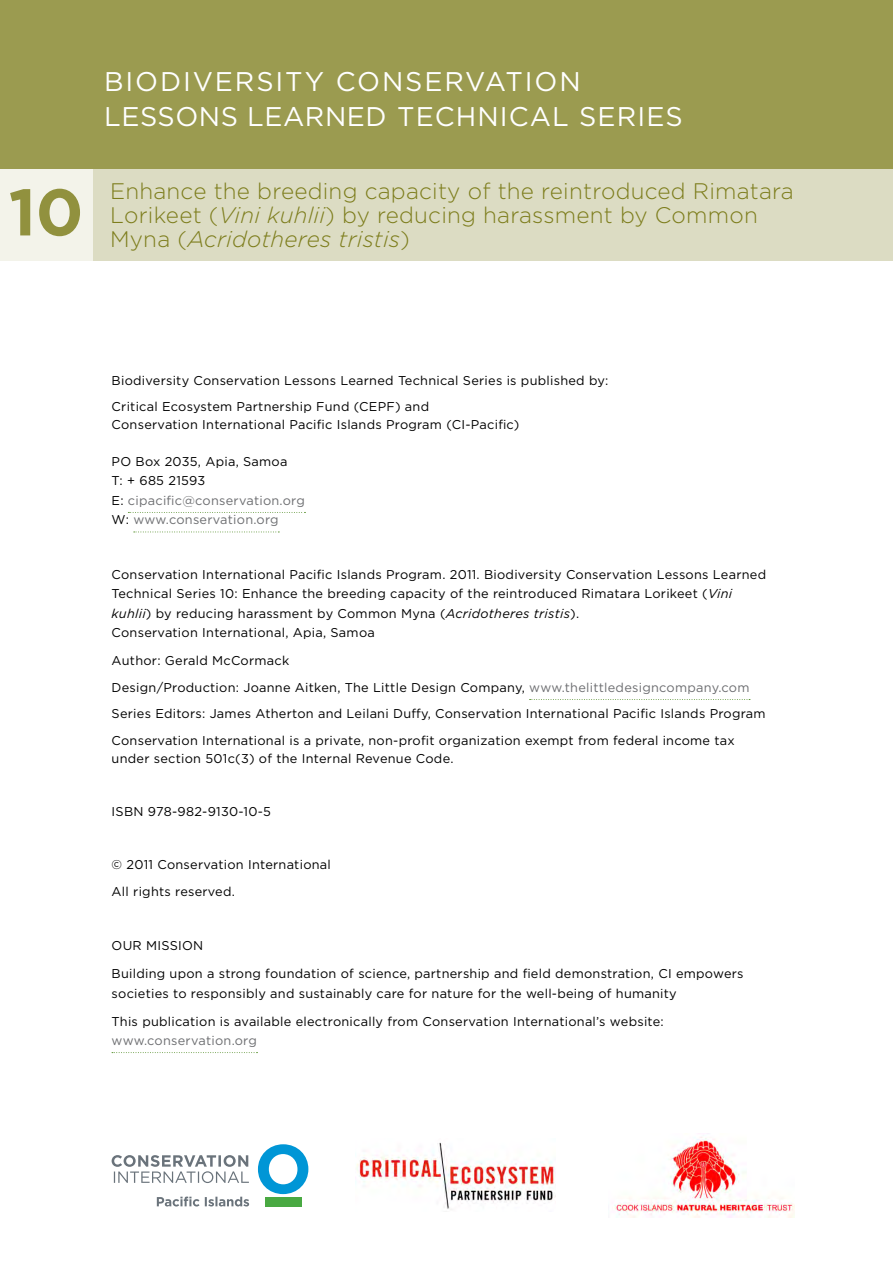
<style>
.page{position:relative;width:893px;height:1263px;background:#fff}
.page>*{position:absolute;margin:0;border:0;box-sizing:border-box;transform-origin:0 0}
.t1{font:700 65.7px "Gotham";color:#91913e}
.t2{font:27px/34.5px "Gotham";letter-spacing:.04em;color:#fff}
.t3{font:300 22.5px/24px "Gotham";letter-spacing:.01em;color:#7d7d1c}
.t4{font:12.75px/26.5px "Gotham";letter-spacing:.02em;color:#000}
.t5{font:12.75px/19.5px "Gotham";letter-spacing:.02em;color:#6d6e71}
.s1{font-style:italic}
.s2{color:#000}
.s3{color:#6d6e71}
</style>
<div class="page">
<svg style="left:258px;top:1144px;width:50px;height:50px"></svg>
<div style="left:265px;top:1197px;width:37px;height:10px;background:#49a942"></div>
<div style="left:0;top:0;width:893px;height:260px;background:#9b9b50"></div>
<div style="left:0;top:169px;width:893px;height:91px;background:#dcdcc3"></div>
<div style="left:0;top:169px;width:92px;height:91px;background:#f3f3ea"></div>
<img style="left:357px;top:1142px;width:198px;height:68px">
<svg style="left:157px;top:1196px;width:92px;height:10px"></svg>
<svg style="left:112px;top:1155px;width:137px;height:28px"></svg>
<svg style="left:128px;top:512px;width:177px;height:1px"></svg>
<svg style="left:134px;top:532px;width:145px;height:1px"></svg>
<svg style="left:530px;top:699px;width:220px;height:1px"></svg>
<svg style="left:112px;top:1052px;width:146px;height:1px"></svg>
<img style="left:614px;top:1133px;width:180px;height:84px">
<h1 class="t1" style="left:9px;top:169px;width:77px">10</h1>
<h2 class="t2" style="left:104px;top:64px;width:580px">BIODIVERSITY CONSERVATION<br>LESSONS LEARNED TECHNICAL SERIES</h2>
<h3 class="t3" style="left:110px;top:179px;width:685px">Enhance the breeding capacity of the reintroduced Rimatara<br>Lorikeet (<span class="s1">Vini kuhlii</span>) by reducing harassment by Common<br>Myna (<span class="s1">Acridotheres tristis</span>)</h3>
<p class="t4" style="left:112px;top:367px;width:498px">Biodiversity Conservation Lessons Learned Technical Series is published by:<br>Critical Ecosystem Partnership Fund (CEPF) and</p>
<p class="t4" style="left:112px;top:411px;width:409px">Conservation International Pacific Islands Program (CI-Pacific)</p>
<p class="t5" style="left:112px;top:451px;width:195px"><span class="s2">PO Box 2035, Apia, Samoa<br>T: + 685 21593<br>E:</span> cipacific@conservation.org<br><span class="s2">W:</span> www.conservation.org</p>
<p class="t4" style="left:112px;top:564px;width:656px;line-height:19.5px">Conservation International Pacific Islands Program. 2011. Biodiversity Conservation Lessons Learned Technical Series 10: Enhance the breeding capacity of the reintroduced Rimatara Lorikeet (<span class="s1">Vini kuhlii</span>) by reducing harassment by Common Myna (<span class="s1">Acridotheres tristis</span>).<br>Conservation International, Apia, Samoa</p>
<p class="t4" style="left:112px;top:647px;width:656px">Author: Gerald McCormack<br>Design/Production: Joanne Aitken, The Little Design Company, <span class="s3">www.thelittledesigncompany.com </span>Series Editors: James Atherton and Leilani Duffy, Conservation International Pacific Islands Program Conservation International is a private, non-profit organization exempt from federal income tax</p>
<p class="t4" style="left:112px;top:745px;width:343px">under section 501c(3) of the Internal Revenue Code.</p>
<p class="t4" style="left:112px;top:798px;width:161px">ISBN 978-982-9130-10-5</p>
<p class="t4" style="left:112px;top:851px;width:221px">© 2011 Conservation International<br>All rights reserved.</p>
<p class="t4" style="left:112px;top:931px;width:633px;line-height:28px">OUR MISSION<br>Building upon a strong foundation of science, partnership and field demonstration, CI empowers</p>
<p class="t4" style="left:112px;top:979px;width:567px;line-height:28px">societies to responsibly and sustainably care for nature for the well-being of humanity<br>This publication is available electronically from Conservation International’s website:</p>
<p class="t5" style="left:112px;top:1030px;width:147px">www.conservation.org</p>
</div>
